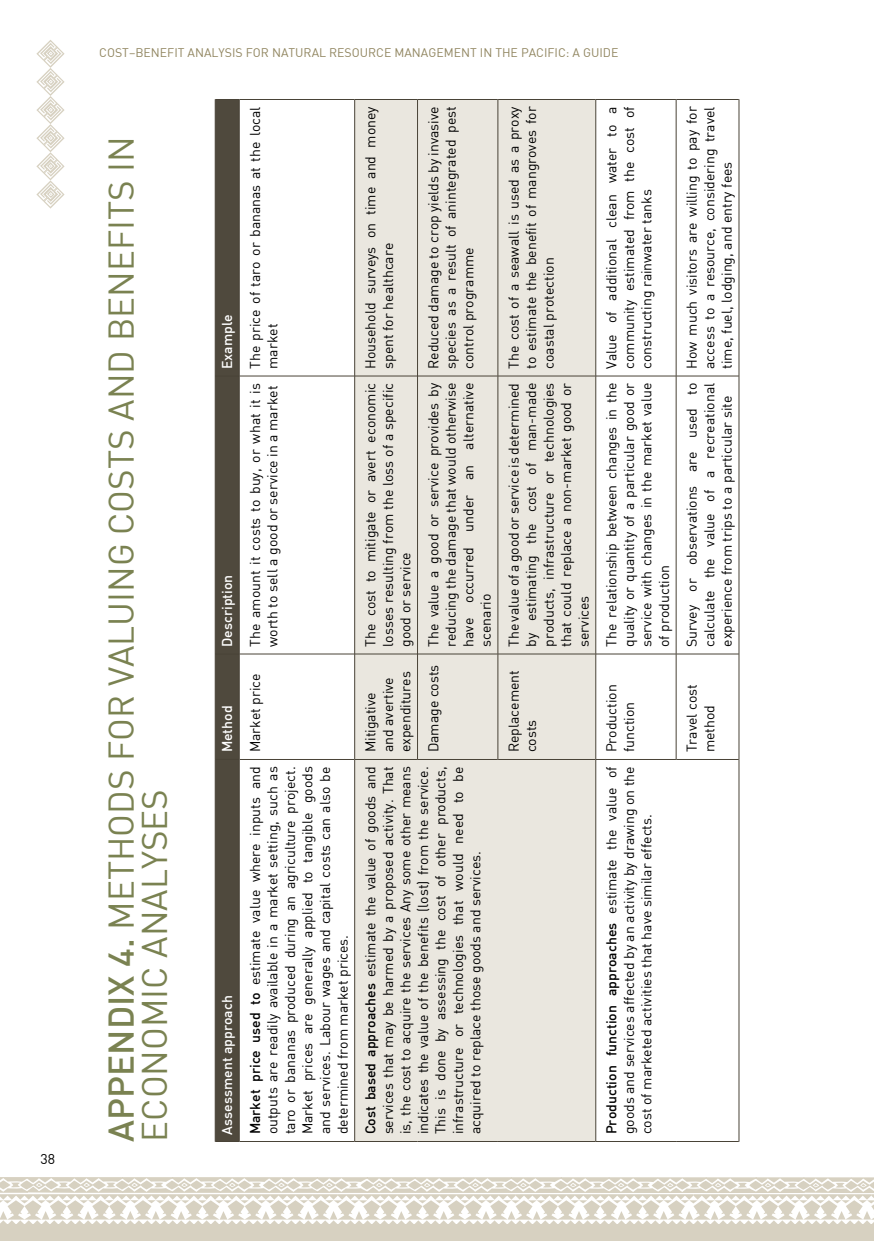
<style>
.page{position:relative;width:874px;height:1241px;background:#fff}
.page>*{position:absolute;margin:0;border:0;box-sizing:border-box;transform-origin:0 0}
.t1{font:35px/33.2px "DIN";color:#7a8251}
.t2{font:14px/17.5px "DIN";color:#000;text-align:justify}
.t3{font:500 14px "DIN";color:#fff}
.t4{font:12.25px "DIN";color:#90855f}
.s1{font-weight:500}
</style>
<div class="page">
<svg style="left:0;top:1177px;width:874px;height:48px"></svg>
<div style="left:0;top:1224px;width:873px;height:16px;background:#d7d1c1"></div>
<svg style="left:36px;top:40px;width:28px;height:168px"></svg>
<div style="left:355px;top:100px;width:240px;height:1040px;background:#eae7df"></div>
<svg style="left:596px;top:100px;width:142px;height:1040px"></svg>
<div style="left:215px;top:99px;width:24px;height:1042px;background:#4f493d"></div>
<hr style="left:675px;top:654px;width:1px;height:105px;background:#494337">
<hr style="left:676px;top:759px;width:62px;height:1px;background:#494337">
<hr style="left:675px;top:376px;width:1px;height:278px;background:#494337">
<hr style="left:676px;top:653px;width:62px;height:1px;background:#494337">
<hr style="left:675px;top:99px;width:1px;height:277px;background:#494337">
<hr style="left:676px;top:375px;width:62px;height:1px;background:#494337">
<hr style="left:676px;top:99px;width:62px;height:1px;background:#494337">
<hr style="left:354px;top:759px;width:1px;height:382px;background:#494337">
<hr style="left:355px;top:1140px;width:62px;height:1px;background:#494337">
<hr style="left:417px;top:1140px;width:80px;height:1px;background:#494337">
<hr style="left:497px;top:1140px;width:98px;height:1px;background:#494337">
<hr style="left:354px;top:654px;width:1px;height:105px;background:#494337">
<hr style="left:355px;top:759px;width:62px;height:1px;background:#494337">
<hr style="left:354px;top:376px;width:1px;height:278px;background:#494337">
<hr style="left:355px;top:653px;width:62px;height:1px;background:#494337">
<hr style="left:354px;top:99px;width:1px;height:277px;background:#494337">
<hr style="left:355px;top:375px;width:62px;height:1px;background:#494337">
<hr style="left:355px;top:99px;width:62px;height:1px;background:#494337">
<hr style="left:417px;top:654px;width:1px;height:105px;background:#494337">
<hr style="left:417px;top:759px;width:80px;height:1px;background:#494337">
<hr style="left:417px;top:376px;width:1px;height:278px;background:#494337">
<hr style="left:417px;top:653px;width:80px;height:1px;background:#494337">
<hr style="left:417px;top:99px;width:1px;height:277px;background:#494337">
<hr style="left:417px;top:375px;width:80px;height:1px;background:#494337">
<hr style="left:417px;top:99px;width:80px;height:1px;background:#494337">
<hr style="left:497px;top:654px;width:1px;height:105px;background:#494337">
<hr style="left:595px;top:654px;width:1px;height:105px;background:#494337">
<hr style="left:497px;top:376px;width:1px;height:278px;background:#494337">
<hr style="left:498px;top:653px;width:97px;height:1px;background:#494337">
<hr style="left:497px;top:99px;width:1px;height:277px;background:#494337">
<hr style="left:498px;top:375px;width:97px;height:1px;background:#494337">
<hr style="left:498px;top:99px;width:97px;height:1px;background:#494337">
<hr style="left:595px;top:376px;width:1px;height:278px;background:#494337">
<hr style="left:595px;top:99px;width:1px;height:277px;background:#494337">
<hr style="left:498px;top:759px;width:97px;height:1px;background:#494337">
<hr style="left:595px;top:759px;width:1px;height:382px;background:#494337">
<hr style="left:738px;top:759px;width:1px;height:382px;background:#494337">
<hr style="left:738px;top:654px;width:1px;height:105px;background:#494337">
<hr style="left:738px;top:376px;width:1px;height:278px;background:#494337">
<hr style="left:738px;top:99px;width:1px;height:277px;background:#494337">
<hr style="left:239px;top:759px;width:1px;height:382px;background:#494337">
<hr style="left:239px;top:1140px;width:115px;height:1px;background:#494337">
<hr style="left:239px;top:654px;width:1px;height:105px;background:#494337">
<hr style="left:595px;top:1140px;width:80px;height:1px;background:#494337">
<hr style="left:675px;top:1140px;width:63px;height:1px;background:#494337">
<hr style="left:239px;top:759px;width:115px;height:1px;background:#494337">
<hr style="left:239px;top:376px;width:1px;height:278px;background:#494337">
<hr style="left:239px;top:99px;width:1px;height:277px;background:#494337">
<hr style="left:595px;top:759px;width:80px;height:1px;background:#494337">
<hr style="left:239px;top:653px;width:115px;height:1px;background:#494337">
<hr style="left:239px;top:375px;width:115px;height:1px;background:#494337">
<hr style="left:239px;top:99px;width:115px;height:1px;background:#494337">
<hr style="left:595px;top:653px;width:80px;height:1px;background:#494337">
<hr style="left:595px;top:375px;width:80px;height:1px;background:#494337">
<hr style="left:595px;top:99px;width:80px;height:1px;background:#494337">
<p class="t2" style="left:40px;top:1149px;width:16px">38</p>
<p class="t4" style="left:99px;top:45px;width:520px">COST−BENEFIT ANALYSIS FOR NATURAL RESOURCE MANAGEMENT IN THE PACIFIC: A GUIDE</p>
<h1 class="t1" style="left:104px;top:1141px;width:999px;rotate:-90deg"><span class="s1">Appendix 4.</span> Methodsforvaluingcostsandbenefitsin economic analyses</h1>
<p class="t3" style="left:218px;top:369px;width:56px;rotate:-90deg">Example</p>
<p class="t3" style="left:218px;top:647px;width:74px;rotate:-90deg">Description</p>
<p class="t3" style="left:218px;top:752px;width:48px;rotate:-90deg">Method</p>
<p class="t3" style="left:218px;top:1134px;width:140px;rotate:-90deg">Assessment approach</p>
<p class="t2" style="left:246px;top:369px;width:264px;rotate:-90deg">The price of taro or bananas at the local market</p>
<p class="t2" style="left:246px;top:647px;width:265px;rotate:-90deg">The amount it costs to buy, or what it is worth to sell a good or service in a market</p>
<p class="t2" style="left:246px;top:752px;width:81px;rotate:-90deg">Market price</p>
<p class="t2" style="left:246px;top:1134px;width:369px;rotate:-90deg"><span class="s1">Market price used to</span> estimate value where inputs and outputs are readily available in a market setting, such as taro or bananas produced during an agriculture project.<br>Market prices are generally applied to tangible goods and services. Labour wages and capital costs can also be determined from market prices.</p>
<p class="t2" style="left:361px;top:369px;width:264px;rotate:-90deg">Household surveys on time and money spent for healthcare</p>
<p class="t2" style="left:361px;top:647px;width:265px;rotate:-90deg">The cost to mitigate or avert economic losses resulting from the loss of a specific good or service</p>
<p class="t2" style="left:361px;top:752px;width:82px;text-align:left;rotate:-90deg">Mitigative and avertive expenditures</p>
<p class="t2" style="left:424px;top:369px;width:264px;rotate:-90deg">Reduced damage to crop yields by invasive species as a result of anintegrated pest control programme</p>
<p class="t2" style="left:424px;top:647px;width:265px;rotate:-90deg">The value a good or service provides by reducing the damage that would otherwise have occurred under an alternative scenario</p>
<p class="t2" style="left:424px;top:752px;width:89px;rotate:-90deg">Damage costs</p>
<p class="t2" style="left:361px;top:1134px;width:369px;rotate:-90deg"><span class="s1">Cost based approaches</span> estimate the value of goods and services that may be harmed by a proposed activity. That is, the cost to acquire the services Any some other means indicates the value of the benefits (lost) from the service.<br>This is done by assessing the cost of other products, infrastructure or technologies that would need to be acquired to replace those goods and services.</p>
<p class="t2" style="left:504px;top:369px;width:264px;rotate:-90deg">The cost of a seawall is used as a proxy to estimate the benefit of mangroves for coastal protection</p>
<p class="t2" style="left:504px;top:647px;width:265px;rotate:-90deg">The value of a good or service is determined by estimating the cost of man-made products, infrastructure or technologies that could replace a non-market good or services</p>
<p class="t2" style="left:504px;top:752px;width:84px;rotate:-90deg">Replacement costs</p>
<p class="t2" style="left:602px;top:369px;width:264px;rotate:-90deg">Value of additional clean water to a community estimated from the cost of constructing rainwater tanks</p>
<p class="t2" style="left:602px;top:646px;width:265px;rotate:-90deg">The relationship between changes in the quality or quantity of a particular good or service with changes in the market value of production</p>
<p class="t2" style="left:682px;top:369px;width:264px;rotate:-90deg">How much visitors are willing to pay for access to a resource, considering travel time, fuel, lodging, and entry fees</p>
<p class="t2" style="left:682px;top:646px;width:265px;rotate:-90deg">Survey or observations are used to calculate the value of a recreational experience from trips to a particular site</p>
<p class="t2" style="left:602px;top:752px;width:69px;rotate:-90deg">Production function</p>
<p class="t2" style="left:602px;top:1134px;width:369px;rotate:-90deg"><span class="s1">Production function approaches</span> estimate the value of goods and services affected by an activity by drawing on the cost of marketed activities that have similar effects.</p>
<p class="t2" style="left:682px;top:752px;width:70px;rotate:-90deg">Travel cost method</p>
</div>
